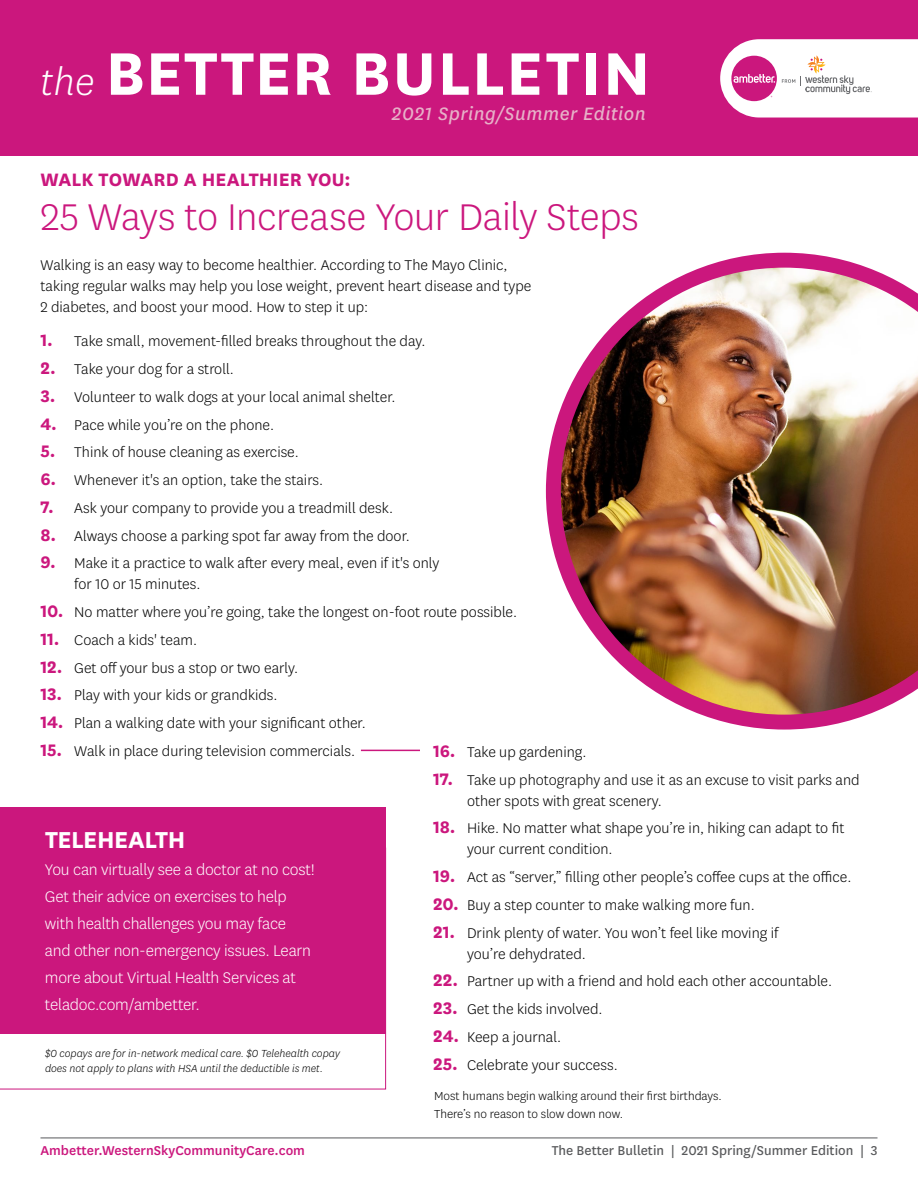
<style>
.page{position:relative;width:918px;height:1188px;background:#fff}
.page>*{position:absolute;margin:0;border:0;box-sizing:border-box;transform-origin:0 0}
.t1{font:700 70.2px "Centene Sans";letter-spacing:.02em;color:#fff}
.t2{font:300 43.5px "Centene Sans";letter-spacing:-.01em;color:#cb177d}
.t3{font:700 27px "Centene Sans";letter-spacing:-.015em;color:#fff}
.t4{font:700 21px "Centene Sans";color:#cb177d}
.t5{font:italic 21px "Centene Sans";letter-spacing:.02em;color:#e7b1c8}
.t6{font:300 18px/27px "Centene Sans";letter-spacing:-.015em;color:#fff}
.t7{font:300 16.5px/21px "Centene Sans";color:#000}
.t8{font:15px "Centene Sans";color:#58595b}
.t9{font:500 15px "Centene Sans";color:#cb177d}
.t10{font:300 13.5px/18px "Centene Sans";color:#000}
.t11{font:italic 300 12px/15px "Centene Sans";color:#000}
.s1{font-weight:300;font-style:italic;font-size:43.2px}
.s2{font-weight:700;font-size:19.5px;color:#cb177d}
</style>
<div class="page">
<hr style="left:40px;top:1138px;width:838px;height:1px;background:#58595b">
<hr style="left:361px;top:750px;width:59px;height:1px;background:#cb177d">
<img style="left:546px;top:253px;width:372px;height:477px">
<div style="left:0;top:807px;width:386px;height:227px;background:#cb177d"></div>
<svg style="left:0;top:1034px;width:386px;height:55px"></svg>
<div style="left:0;top:0;width:918px;height:156px;background:#cb177d"></div>
<svg style="left:720px;top:39px;width:198px;height:79px"></svg>
<h1 class="t1" style="left:40px;top:24px;width:611px"><span class="s1">the</span> BETTER BULLETIN</h1>
<p class="t5" style="left:392px;top:100px;width:256px">2021 Spring/Summer Edition</p>
<h2 class="t4" style="left:40px;top:165px;width:312px">WALK TOWARD A HEALTHIER YOU:</h2>
<h2 class="t2" style="left:40px;top:189px;width:600px">25 Ways to Increase Your Daily Steps</h2>
<p class="t7" style="left:40px;top:254px;width:493px">Walking is an easy way to become healthier. According to The Mayo Clinic, taking regular walks may help you lose weight, prevent heart disease and type<br>2 diabetes, and boost your mood. How to step it up:</p>
<p class="t7" style="left:40px;top:330px;width:386px"><span class="s2">1.</span> Take small, movement-filled breaks throughout the day.</p>
<p class="t7" style="left:40px;top:358px;width:195px"><span class="s2">2.</span> Take your dog for a stroll.</p>
<p class="t7" style="left:40px;top:386px;width:357px"><span class="s2">3.</span> Volunteer to walk dogs at your local animal shelter.</p>
<p class="t7" style="left:40px;top:413px;width:235px"><span class="s2">4.</span> Pace while you’re on the phone.</p>
<p class="t7" style="left:40px;top:441px;width:260px"><span class="s2">5.</span> Think of house cleaning as exercise.</p>
<p class="t7" style="left:40px;top:469px;width:284px"><span class="s2">6.</span> Whenever it's an option, take the stairs.</p>
<p class="t7" style="left:40px;top:497px;width:354px"><span class="s2">7.</span> Ask your company to provide you a treadmill desk.</p>
<p class="t7" style="left:40px;top:524px;width:371px"><span class="s2">8.</span> Always choose a parking spot far away from the door.</p>
<p class="t7" style="left:74px;top:552px;width:367px;text-indent:-34px"><span class="s2">9.</span> Make it a practice to walk after every meal, even if it's only for 10 or 15 minutes.</p>
<p class="t7" style="left:40px;top:601px;width:478px"><span class="s2">10.</span> No matter where you’re going, take the longest on-foot route possible.</p>
<p class="t7" style="left:40px;top:629px;width:158px"><span class="s2">11.</span> Coach a kids' team.</p>
<p class="t7" style="left:40px;top:656px;width:259px"><span class="s2">12.</span> Get off your bus a stop or two early.</p>
<p class="t7" style="left:40px;top:684px;width:239px"><span class="s2">13.</span> Play with your kids or grandkids.</p>
<p class="t7" style="left:40px;top:712px;width:327px"><span class="s2">14.</span> Plan a walking date with your significant other.</p>
<p class="t7" style="left:40px;top:740px;width:316px"><span class="s2">15.</span> Walk in place during television commercials.</p>
<p class="t7" style="left:433px;top:741px;width:155px"><span class="s2">16.</span> Take up gardening.</p>
<p class="t7" style="left:467px;top:768px;width:394px;text-indent:-34px"><span class="s2">17.</span> Take up photography and use it as an excuse to visit parks and other spots with great scenery.</p>
<p class="t7" style="left:467px;top:817px;width:379px;text-indent:-34px"><span class="s2">18.</span> Hike. No matter what shape you’re in, hiking can adapt to fit your current condition.</p>
<p class="t7" style="left:433px;top:866px;width:420px"><span class="s2">19.</span> Act as “server,” filling other people’s coffee cups at the office.</p>
<p class="t7" style="left:433px;top:894px;width:323px"><span class="s2">20.</span> Buy a step counter to make walking more fun.</p>
<p class="t7" style="left:467px;top:921px;width:313px;text-indent:-34px"><span class="s2">21.</span> Drink plenty of water. You won’t feel like moving if you’re dehydrated.</p>
<p class="t7" style="left:433px;top:970px;width:400px"><span class="s2">22.</span> Partner up with a friend and hold each other accountable.</p>
<p class="t7" style="left:433px;top:998px;width:171px"><span class="s2">23.</span> Get the kids involved.</p>
<p class="t7" style="left:433px;top:1026px;width:130px"><span class="s2">24.</span> Keep a journal.</p>
<p class="t7" style="left:433px;top:1053px;width:186px"><span class="s2">25.</span> Celebrate your success.</p>
<p class="t10" style="left:434px;top:1086px;width:289px">Most humans begin walking around their first birthdays.<br>There’s no reason to slow down now.</p>
<h3 class="t3" style="left:45px;top:821px;width:142px">TELEHEALTH</h3>
<p class="t6" style="left:45px;top:855px;width:272px">You can virtually see a doctor at no cost!<br>Get their advice on exercises to help with health challenges you may face and other non-emergency issues. Learn more about Virtual Health Services at teladoc.com/ambetter.</p>
<p class="t11" style="left:45px;top:1046px;width:297px">$0 copays are for in-network medical care. $0 Telehealth copay does not apply to plans with HSA until the deductible is met.</p>
<p class="t9" style="left:40px;top:1140px;width:266px">Ambetter.WesternSkyCommunityCare.com</p>
<p class="t8" style="left:552px;top:1140px;width:327px">The Better Bulletin | 2021 Spring/Summer Edition | 3</p>
</div>
